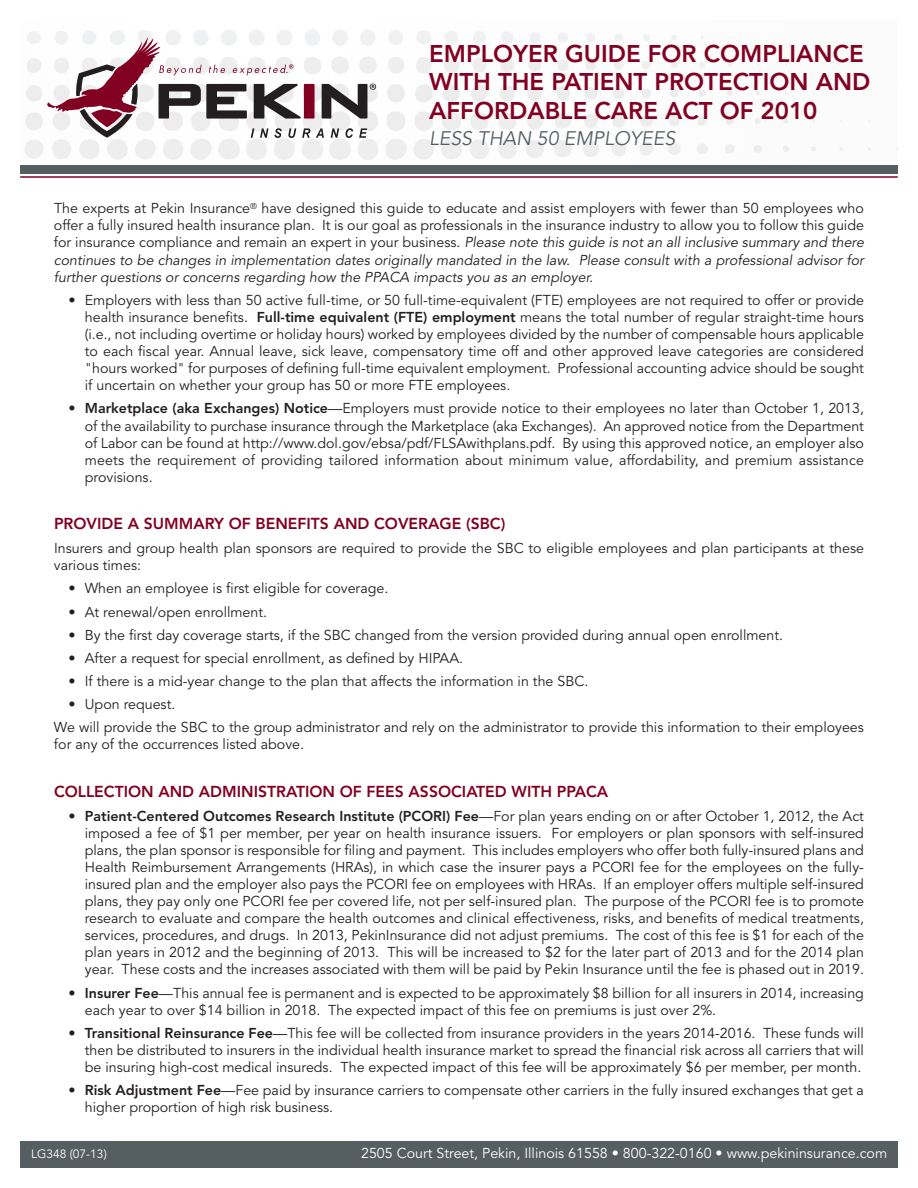
<style>
.page{position:relative;width:918px;height:1188px;background:#fff}
.page>*{position:absolute;margin:0;border:0;box-sizing:border-box;transform-origin:0 0}
.t1{font:800 24px/28.8px "Avenir LT Std";color:#820123}
.t2{font:italic 19.5px "Avenir LT Std";color:#555f61}
.t3{font:800 15.75px "Avenir LT Std";color:#820123}
.t4{font:14.25px/17.1px "Avenir LT Std";color:#231f20;text-align:justify}
.t5{font:14.25px "Avenir LT Std";color:#fff}
.t6{font:12px "Avenir LT Std";color:#fff}
.s1{font-style:italic}
.s2{font-weight:800}
</style>
<div class="page">
<div style="left:20px;top:1141px;width:878px;height:27px;background:#555f61"></div>
<svg style="left:47px;top:37px;width:329px;height:101px"></svg>
<div style="left:20px;top:165px;width:878px;height:9px;background:#555f61"></div>
<hr style="left:20px;top:176px;width:878px;height:2px;background:#820123">
<h1 class="t1" style="left:429px;top:41px;width:443px">EMPLOYER GUIDE FOR COMPLIANCE<br>WITH THE PATIENT PROTECTION AND<br>AFFORDABLE CARE ACT OF 2010</h1>
<h2 class="t2" style="left:429px;top:130px;width:248px">LESS THAN 50 EMPLOYEES</h2>
<p class="t4" style="left:54px;top:201px;width:811px">The experts at Pekin Insurance<sup>®</sup> have designed this guide to educate and assist employers with fewer than 50 employees who offer a fully insured health insurance plan. It is our goal as professionals in the insurance industry to allow you to follow this guide for insurance compliance and remain an expert in your business. <span class="s1">Please note this guide is not an all inclusive summary and there continues to be changes in implementation dates originally mandated in the law. Please consult with a professional advisor for further questions or concerns regarding how the PPACA impacts you as an employer.</span></p>
<p class="t4" style="left:85px;top:293px;width:781px;text-indent:-16px">• Employers with less than 50 active full-time, or 50 full-time-equivalent (FTE) employees are not required to offer or provide health insurance benefits. <span class="s2">Full-time equivalent (FTE) employment</span> means the total number of regular straight-time hours (i.e., not including overtime or holiday hours) worked by employees divided by the number of compensable hours applicable to each fiscal year. Annual leave, sick leave, compensatory time off and other approved leave categories are considered "hours worked" for purposes of defining full-time equivalent employment. Professional accounting advice should be sought if uncertain on whether your group has 50 or more FTE employees.</p>
<p class="t4" style="left:85px;top:401px;width:781px;text-indent:-16px">• <span class="s2">Marketplace (aka Exchanges) Notice</span>—Employers must provide notice to their employees no later than October 1, 2013, of the availability to purchase insurance through the Marketplace (aka Exchanges). An approved notice from the Department of Labor can be found at http://www.dol.gov/ebsa/pdf/FLSAwithplans.pdf. By using this approved notice, an employer also meets the requirement of providing tailored information about minimum value, affordability, and premium assistance provisions.</p>
<p class="t3" style="left:54px;top:517px;width:453px">PROVIDE A SUMMARY OF BENEFITS AND COVERAGE (SBC)</p>
<p class="t4" style="left:54px;top:541px;width:811px">Insurers and group health plan sponsors are required to provide the SBC to eligible employees and plan participants at these various times:</p>
<p class="t4" style="left:69px;top:581px;width:321px">• When an employee is first eligible for coverage.</p>
<p class="t4" style="left:69px;top:604px;width:200px">• At renewal/open enrollment.</p>
<p class="t4" style="left:69px;top:627px;width:716px">• By the first day coverage starts, if the SBC changed from the version provided during annual open enrollment.</p>
<p class="t4" style="left:69px;top:650px;width:396px">• After a request for special enrollment, as defined by HIPAA.</p>
<p class="t4" style="left:69px;top:674px;width:521px">• If there is a mid-year change to the plan that affects the information in the SBC.</p>
<p class="t4" style="left:54px;top:694px;width:811px;line-height:23.1px;text-indent:15px">• Upon request.<br>We will provide the SBC to the group administrator and rely on the administrator to provide this information to their employees</p>
<p class="t4" style="left:54px;top:737px;width:252px">for any of the occurrences listed above.</p>
<p class="t3" style="left:54px;top:785px;width:556px">COLLECTION AND ADMINISTRATION OF FEES ASSOCIATED WITH PPACA</p>
<p class="t4" style="left:85px;top:808px;width:781px;text-indent:-16px">• <span class="s2">Patient-Centered Outcomes Research Institute (PCORI) Fee</span>—For plan years ending on or after October 1, 2012, the Act imposed a fee of $1 per member, per year on health insurance issuers. For employers or plan sponsors with self-insured plans, the plan sponsor is responsible for filing and payment. This includes employers who offer both fully-insured plans and Health Reimbursement Arrangements (HRAs), in which case the insurer pays a PCORI fee for the employees on the fully&shy;insured plan and the employer also pays the PCORI fee on employees with HRAs. If an employer offers multiple self-insured plans, they pay only one PCORI fee per covered life, not per self-insured plan. The purpose of the PCORI fee is to promote research to evaluate and compare the health outcomes and clinical effectiveness, risks, and benefits of medical treatments, services, procedures, and drugs. In 2013, PekinInsurance did not adjust premiums. The cost of this fee is $1 for each of the plan years in 2012 and the beginning of 2013. This will be increased to $2 for the later part of 2013 and for the 2014 plan year. These costs and the increases associated with them will be paid by Pekin Insurance until the fee is phased out in 2019.</p>
<p class="t4" style="left:85px;top:985px;width:781px;text-indent:-16px">• <span class="s2">Insurer Fee</span>—This annual fee is permanent and is expected to be approximately $8 billion for all insurers in 2014, increasing each year to over $14 billion in 2018. The expected impact of this fee on premiums is just over 2%.</p>
<p class="t4" style="left:85px;top:1026px;width:781px;text-indent:-16px">• <span class="s2">Transitional Reinsurance Fee</span>—This fee will be collected from insurance providers in the years 2014-2016. These funds will then be distributed to insurers in the individual health insurance market to spread the financial risk across all carriers that will be insuring high-cost medical insureds. The expected impact of this fee will be approximately $6 per member, per month.</p>
<p class="t4" style="left:85px;top:1083px;width:781px;text-indent:-16px">• <span class="s2">Risk Adjustment Fee</span>—Fee paid by insurance carriers to compensate other carriers in the fully insured exchanges that get a higher proportion of high risk business.</p>
<p class="t6" style="left:31px;top:1149px;width:77px">LG348 (07-13)</p>
<p class="t5" style="left:361px;top:1147px;width:528px">2505 Court Street, Pekin, Illinois 61558 • 800-322-0160 • www.pekininsurance.com</p>
</div>
